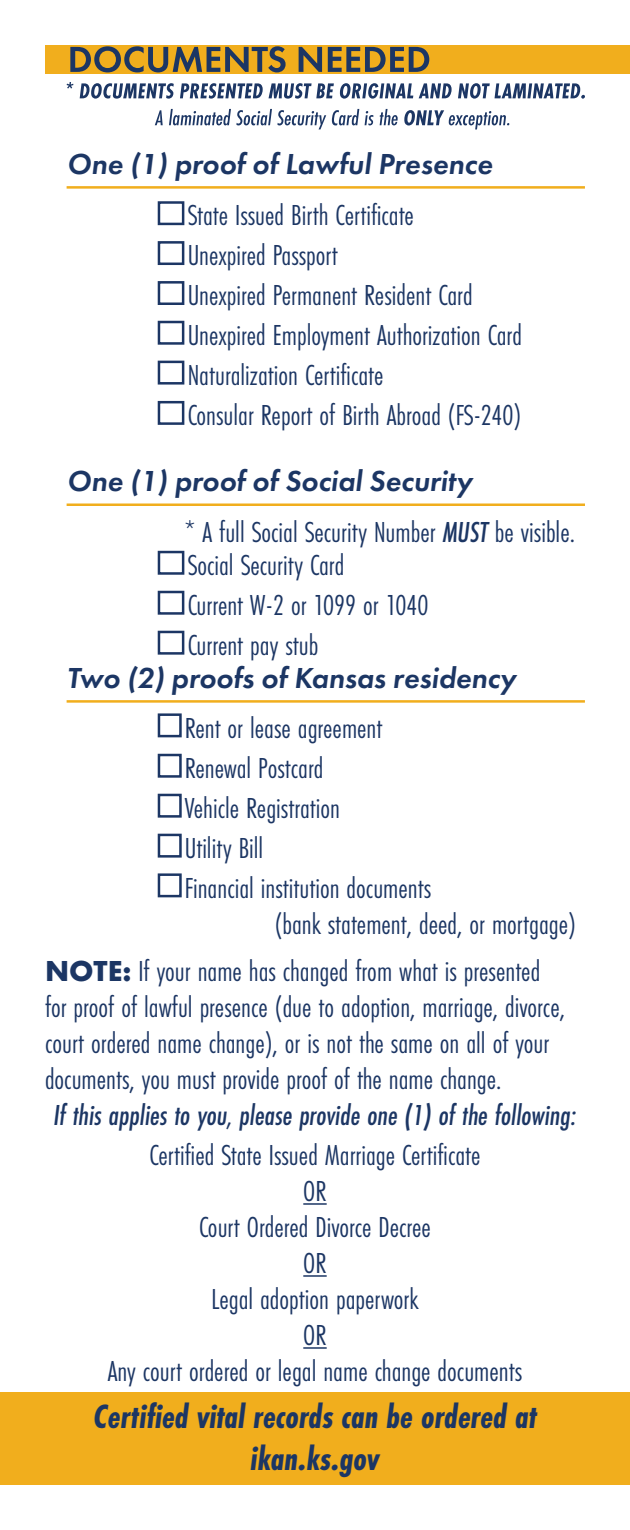
<style>
.page{position:relative;width:630px;height:1530px;background:#fff}
.page>*{position:absolute;margin:0;border:0;box-sizing:border-box;transform-origin:0 0}
.t1{font:italic 700 35px "Futura PT Cond";color:#1c3664}
.t2{font:30px/40px "Futura PT Cond";color:#1c3664}
.t3{font:italic 600 30px "Futura PT";color:#1c3664}
.t4{font:italic 500 30px "Futura PT Cond";color:#1c3664}
.s1{font-weight:500;font-style:italic}
.s2{font-family:"Futura PT";font-weight:700}
</style>
<div class="page">
<div style="left:45px;top:45px;width:585px;height:29px;background:#f1ae1d"></div>
<div style="left:0;top:1392px;width:630px;height:93px;background:#f1ae1d"></div>
<svg style="left:70px;top:46px;width:359px;height:26px"></svg>
<hr style="left:303px;top:1203px;width:24px;height:2px;background:#1c3664">
<hr style="left:303px;top:1275px;width:24px;height:2px;background:#1c3664">
<hr style="left:303px;top:1347px;width:24px;height:2px;background:#1c3664">
<hr style="left:67px;top:186px;width:518px;height:3px;background:#f1ae1d">
<div style="left:158px;top:201px;width:26px;height:24px;border:2px solid #1c3664"></div>
<div style="left:158px;top:241px;width:26px;height:24px;border:2px solid #1c3664"></div>
<div style="left:158px;top:281px;width:26px;height:24px;border:2px solid #1c3664"></div>
<div style="left:158px;top:321px;width:26px;height:24px;border:2px solid #1c3664"></div>
<div style="left:158px;top:361px;width:26px;height:24px;border:2px solid #1c3664"></div>
<div style="left:158px;top:401px;width:26px;height:24px;border:2px solid #1c3664"></div>
<hr style="left:67px;top:700px;width:518px;height:3px;background:#f1ae1d">
<div style="left:158px;top:713px;width:24px;height:24px;border:2px solid #1c3664"></div>
<div style="left:158px;top:754px;width:24px;height:24px;border:2px solid #1c3664"></div>
<div style="left:158px;top:794px;width:24px;height:24px;border:2px solid #1c3664"></div>
<div style="left:158px;top:834px;width:24px;height:24px;border:2px solid #1c3664"></div>
<div style="left:158px;top:873px;width:24px;height:24px;border:2px solid #1c3664"></div>
<hr style="left:67px;top:503px;width:518px;height:3px;background:#f1ae1d">
<div style="left:158px;top:551px;width:26px;height:24px;border:2px solid #1c3664"></div>
<div style="left:158px;top:591px;width:26px;height:24px;border:2px solid #1c3664"></div>
<div style="left:158px;top:631px;width:26px;height:24px;border:2px solid #1c3664"></div>
<svg style="left:155px;top:109px;width:354px;height:20px"></svg>
<svg style="left:67px;top:82px;width:518px;height:17px"></svg>
<p class="t3" style="left:67px;top:144px;width:427px">One (1) proof of Lawful Presence</p>
<p class="t2" style="left:188px;top:195px;width:228px">State Issued Birth Certificate</p>
<p class="t2" style="left:188px;top:235px;width:336px">Unexpired Passport<br>Unexpired Permanent Resident Card<br>Unexpired Employment Authorization Card</p>
<p class="t2" style="left:188px;top:355px;width:197px">Naturalization Certificate</p>
<p class="t2" style="left:188px;top:395px;width:335px">Consular Report of Birth Abroad (FS-240)</p>
<p class="t3" style="left:67px;top:461px;width:407px">One (1) proof of Social Security</p>
<p class="t2" style="left:185px;top:512px;width:392px">* A full Social Security Number <span class="s1">MUST</span> be visible.</p>
<p class="t2" style="left:188px;top:545px;width:242px">Social Security Card<br>Current W-2 or 1099 or 1040<br>Current pay stub</p>
<p class="t3" style="left:67px;top:659px;width:451px">Two (2) proofs of Kansas residency</p>
<p class="t2" style="left:185px;top:708px;width:248px">Rent or lease agreement<br>Renewal Postcard<br>Vehicle Registration<br>Utility Bill<br>Financial institution documents</p>
<p class="t2" style="left:275px;top:904px;width:303px">(bank statement, deed, or mortgage)</p>
<p class="t2" style="left:45px;top:953px;width:522px;line-height:36px"><span class="s2">NOTE:</span> If your name has changed from what is presented for proof of lawful presence (due to adoption, marriage, divorce, court ordered name change), or is not the same on all of your documents, you must provide proof of the name change.</p>
<p class="t4" style="left:54px;top:1098px;width:524px">If this applies to you, please provide one (1) of the following:</p>
<p class="t2" style="left:149px;top:1135px;width:333px">Certified State Issued Marriage Certificate</p>
<p class="t2" style="left:303px;top:1171px;width:25px">OR</p>
<p class="t2" style="left:199px;top:1207px;width:233px">Court Ordered Divorce Decree</p>
<p class="t2" style="left:303px;top:1243px;width:25px">OR</p>
<p class="t2" style="left:212px;top:1279px;width:208px">Legal adoption paperwork</p>
<p class="t2" style="left:303px;top:1315px;width:25px">OR</p>
<p class="t2" style="left:108px;top:1351px;width:416px">Any court ordered or legal name change documents</p>
<p class="t1" style="left:93px;top:1396px;width:445px">Certified vital records can be ordered at</p>
<p class="t1" style="left:251px;top:1438px;width:130px">ikan.ks.gov</p>
</div>
